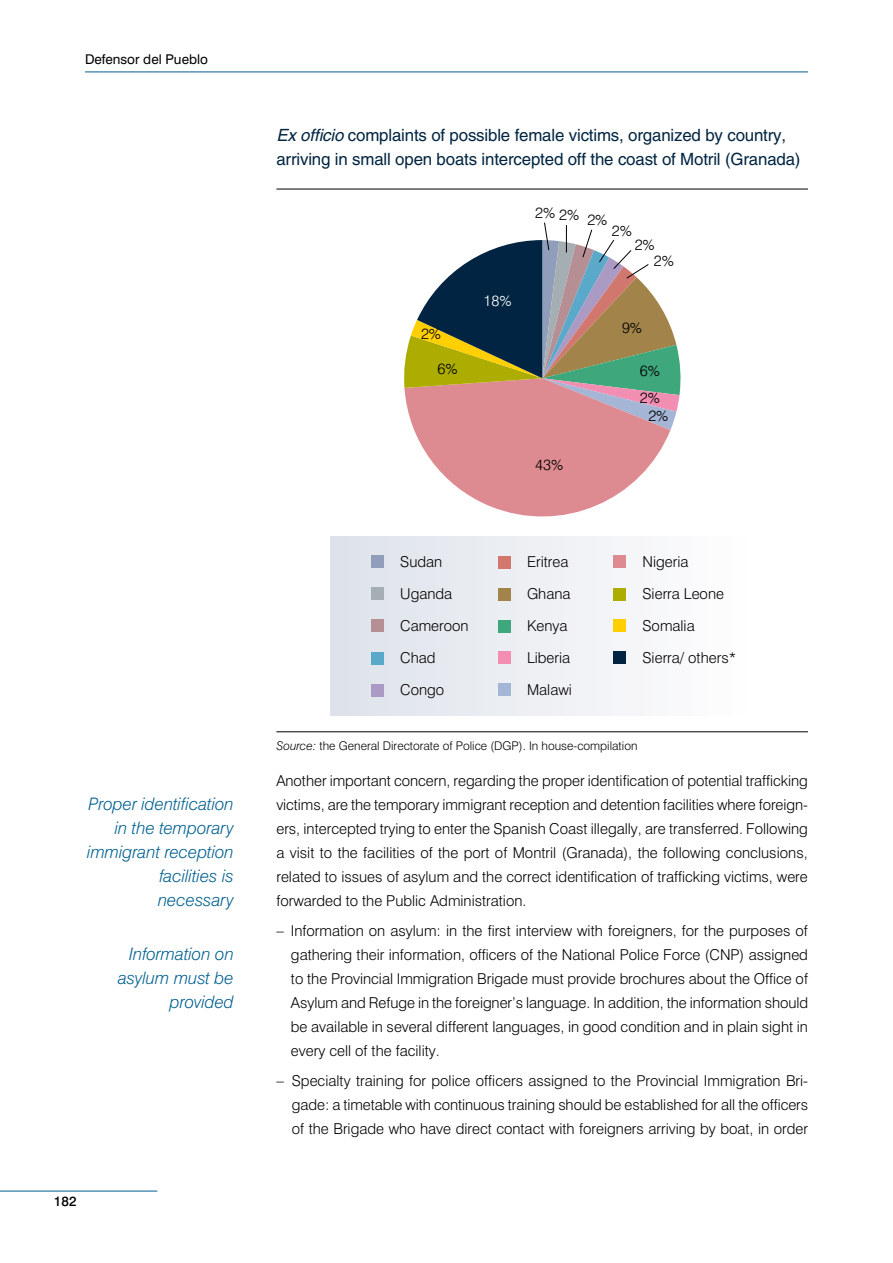
<style>
.page{position:relative;width:893px;height:1263px;background:#fff}
.page>*{position:absolute;margin:0;border:0;box-sizing:border-box;transform-origin:0 0}
.t1{font:italic 300 17.25px/24px "Swiss 721 BT";color:#006090;text-align:right}
.Tabla_titulo{font:16.8px/24px "Helvetica";letter-spacing:-.01em;color:#002441}
.Texto{font:300 15px/24px "Swiss 721 BT";color:#000}
.t2{font:300 15px "Swiss 721 BT";color:#fff}
.t3{font:13.5px "Swiss 721 BT";color:#000}
.t4{font:500 13.5px "Swiss 721 BT";color:#000}
.Tabla_fuente{font:300 12px "Swiss 721 BT";color:#000}
.s1{font-style:italic}
</style>
<div class="page">
<hr style="left:85px;top:72px;width:723px;height:1px;background:#006090">
<hr style="left:0;top:1191px;width:157px;height:1px;background:#006090">
<hr style="left:276px;top:189px;width:532px;height:1px;background:#000">
<hr style="left:276px;top:731px;width:532px;height:1px;background:#000">
<div style="left:330px;top:536px;width:424px;height:180px;background:linear-gradient(to right,#dde1e9,#fffeff)"></div>
<div style="left:371px;top:555px;width:13px;height:13px;background:#909ebb"></div>
<div style="left:371px;top:587px;width:13px;height:13px;background:#a5aeb2"></div>
<div style="left:371px;top:652px;width:13px;height:12px;background:#5aa9cb"></div>
<div style="left:371px;top:619px;width:13px;height:13px;background:#b68f94"></div>
<div style="left:371px;top:684px;width:13px;height:12px;background:#aa9ac4"></div>
<div style="left:498px;top:556px;width:13px;height:12px;background:#d2776d"></div>
<div style="left:498px;top:588px;width:13px;height:12px;background:#a2844a"></div>
<div style="left:498px;top:620px;width:13px;height:13px;background:#3ea77b"></div>
<div style="left:498px;top:651px;width:13px;height:13px;background:#f38eb3"></div>
<div style="left:614px;top:555px;width:12px;height:13px;background:#dd8b90"></div>
<div style="left:498px;top:683px;width:13px;height:13px;background:#a5b5d6"></div>
<div style="left:614px;top:588px;width:12px;height:12px;background:#acad00"></div>
<div style="left:614px;top:619px;width:12px;height:13px;background:#ffcf00"></div>
<div style="left:614px;top:651px;width:12px;height:13px;background:#002441"></div>
<svg style="left:404px;top:222px;width:277px;height:295px"></svg>
<p class="t3" style="left:85px;top:51px;width:124px">Defensor del Pueblo</p>
<p class="t1" style="left:87px;top:791px;width:148px">Proper identification in the temporary immigrant reception facilities is necessary</p>
<p class="t1" style="left:118px;top:941px;width:117px">Information on asylum must be provided</p>
<p class="t4" style="left:54px;top:1193px;width:24px">182</p>
<p class="Tabla_titulo" style="left:276px;top:123px;width:526px"><span class="s1">Ex officio</span> complaints of possible female victims, organized by country, arriving in small open boats intercepted off the coast of Motril (Granada)</p>
<p class="Texto" style="left:535px;top:203px;width:74px">2% 2% 2%</p>
<p class="Texto" style="left:612px;top:219px;width:22px">2%</p>
<p class="Texto" style="left:421px;top:321px;width:22px">2%</p>
<p class="Texto" style="left:437px;top:357px;width:22px">6%</p>
<p class="t2" style="left:483px;top:291px;width:30px">18%</p>
<p class="Texto" style="left:535px;top:452px;width:30px">43%</p>
<p class="Texto" style="left:654px;top:236px;width:22px;line-height:16.4px;text-indent:-19px">2%<br>2%</p>
<p class="Texto" style="left:622px;top:316px;width:22px">9%</p>
<p class="Texto" style="left:640px;top:358px;width:22px;line-height:26.1px">6%<br>2%</p>
<p class="Texto" style="left:648px;top:403px;width:22px">2%</p>
<p class="Texto" style="left:400px;top:545px;width:54px;line-height:32.1px">Sudan<br>Uganda</p>
<p class="Texto" style="left:400px;top:613px;width:70px">Cameroon</p>
<p class="Texto" style="left:400px;top:645px;width:37px">Chad</p>
<p class="Texto" style="left:400px;top:677px;width:45px">Congo</p>
<p class="Texto" style="left:527px;top:546px;width:45px;line-height:31.8px">Eritrea<br>Ghana<br>Kenya<br>Liberia</p>
<p class="Texto" style="left:642px;top:549px;width:48px">Nigeria</p>
<p class="Texto" style="left:527px;top:677px;width:46px">Malawi</p>
<p class="Texto" style="left:642px;top:577px;width:95px;line-height:32.1px">Sierra Leone<br>Somalia<br>Sierra/ others*</p>
<p class="Tabla_fuente" style="left:276px;top:739px;width:363px"><span class="s1">Source:</span> the General Directorate of Police (DGP). In house-compilation</p>
<p class="Texto" style="left:276px;top:769px;width:533px;text-align:justify">Another important concern, regarding the proper identification of potential trafficking victims, are the temporary immigrant reception and detention facilities where foreign&shy;ers, intercepted trying to enter the Spanish Coast illegally, are transferred. Following a visit to the facilities of the port of Montril (Granada), the following conclusions, related to issues of asylum and the correct identification of trafficking victims, were forwarded to the Public Administration.</p>
<p class="Texto" style="left:291px;top:919px;width:519px;text-align:justify;text-indent:-15px">– Information on asylum: in the first interview with foreigners, for the purposes of gathering their information, officers of the National Police Force (CNP) assigned to the Provincial Immigration Brigade must provide brochures about the Office of Asylum and Refuge in the foreigner’s language. In addition, the information should be available in several different languages, in good condition and in plain sight in every cell of the facility.</p>
<p class="Texto" style="left:292px;top:1069px;width:518px;text-align:justify;text-indent:-15px">– Specialty training for police officers assigned to the Provincial Immigration Bri&shy;gade: a timetable with continuous training should be established for all the officers of the Brigade who have direct contact with foreigners arriving by boat, in order</p>
</div>
